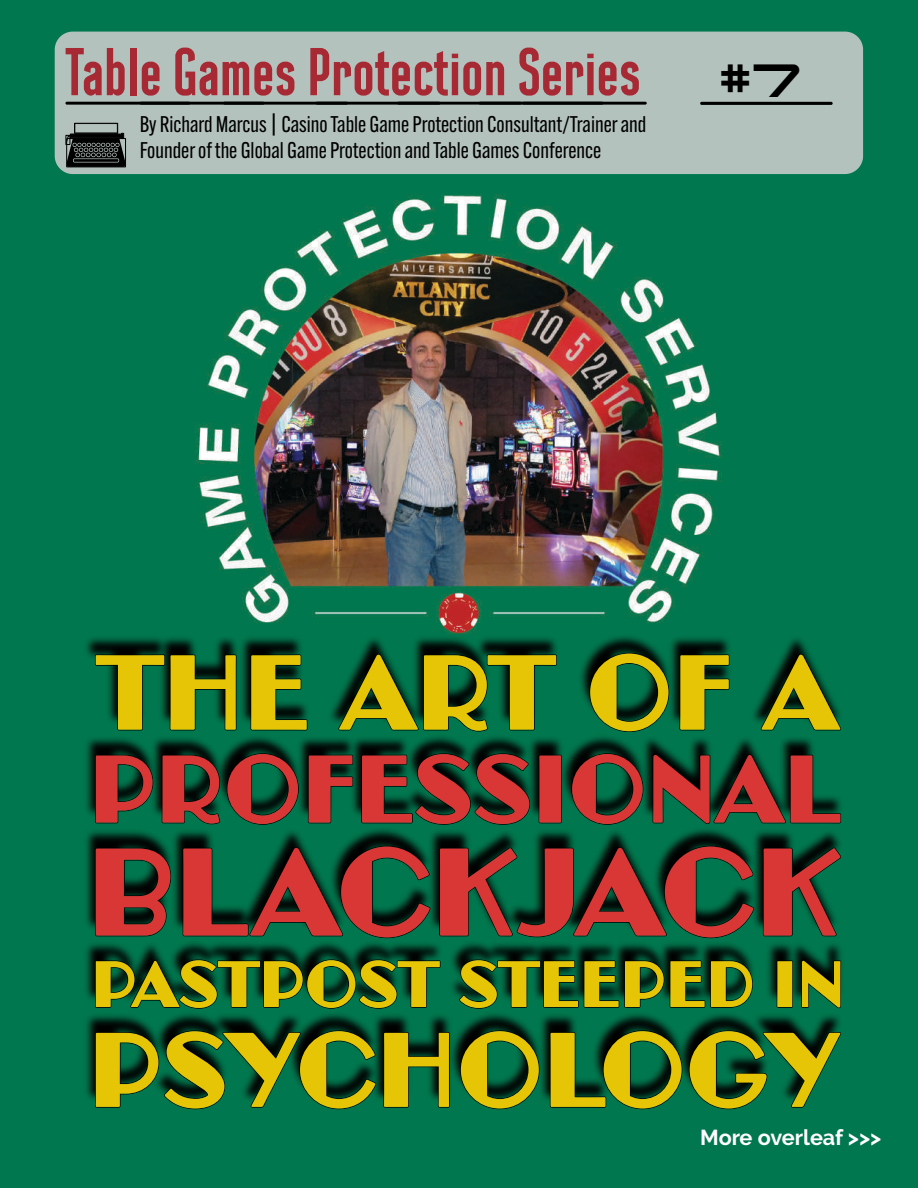
<style>
.page{position:relative;width:918px;height:1188px;background:#00774e}
.page>*{position:absolute;margin:0;border:0;box-sizing:border-box;transform-origin:0 0}
.t1{font:116.1px "Broadacre Regular 3";letter-spacing:-.02em;color:#d93636}
.t2{font:99.15px "Broadacre Regular 3";letter-spacing:-.025em;color:#e6c507}
.t3{font:98.7px "Broadacre Regular 3";letter-spacing:-.02em;color:#e6c507}
.t4{font:89.4px "Broadacre Regular 3";color:#d93636}
.t5{font:700 66.3px "Danh Da";color:#a62934}
.t6{font:61.05px "Broadacre Regular 3";letter-spacing:-.015em;color:#e6c507}
.t7{font:46.5px "Tachyon";color:#000}
.t8{font:22.2px/26.7px "Alternate Gothic ATF";color:#000}
.t9{font:700 21.6px "Raleway";color:#fff}
</style>
<div class="page">
<img style="left:142px;top:174px;width:634px;height:415px">
<div style="left:55px;top:32px;width:808px;height:142px;background:#b4c2bd"></div>
<svg style="left:66px;top:123px;width:60px;height:44px;background:#404543"></svg>
<hr style="left:65px;top:102px;width:125px;height:3px;background:#000">
<hr style="left:140px;top:102px;width:124px;height:3px;background:#000">
<hr style="left:223px;top:102px;width:125px;height:3px;background:#000">
<hr style="left:316px;top:102px;width:124px;height:3px;background:#000">
<hr style="left:397px;top:102px;width:125px;height:3px;background:#000">
<hr style="left:522px;top:102px;width:125px;height:3px;background:#000">
<hr style="left:700px;top:102px;width:133px;height:3px;background:#000;border-radius:2px">
<img style="left:86px;top:589px;width:756px;height:521px">
<svg style="left:95px;top:653px;width:746px;height:456px"></svg>
<h3 class="t5" style="left:65px;top:32px;width:577px">Table Games Protection Series</h3>
<p class="t8" style="left:140px;top:110px;width:508px">By Richard Marcus | Casino Table Game Protection Consultant/Trainer and<br>Founder of the Global Game Protection and Table Games Conference</p>
<h3 class="t7" style="left:721px;top:51px;width:84px">#7</h3>
<h2 class="t2" style="left:95px;top:629px;width:748px">THE ART OF A</h2>
<h3 class="t4" style="left:89px;top:732px;width:754px">PROFESSIONAL</h3>
<h1 class="t1" style="left:87px;top:818px;width:757px">BLACKJACK</h1>
<h3 class="t6" style="left:91px;top:945px;width:756px">PASTPOST STEEPED IN</h3>
<h3 class="t3" style="left:88px;top:1007px;width:755px">PSYCHOLOGY</h3>
<p class="t9" style="left:700px;top:1125px;width:183px">More overleaf &gt;&gt;&gt;</p>
</div>
